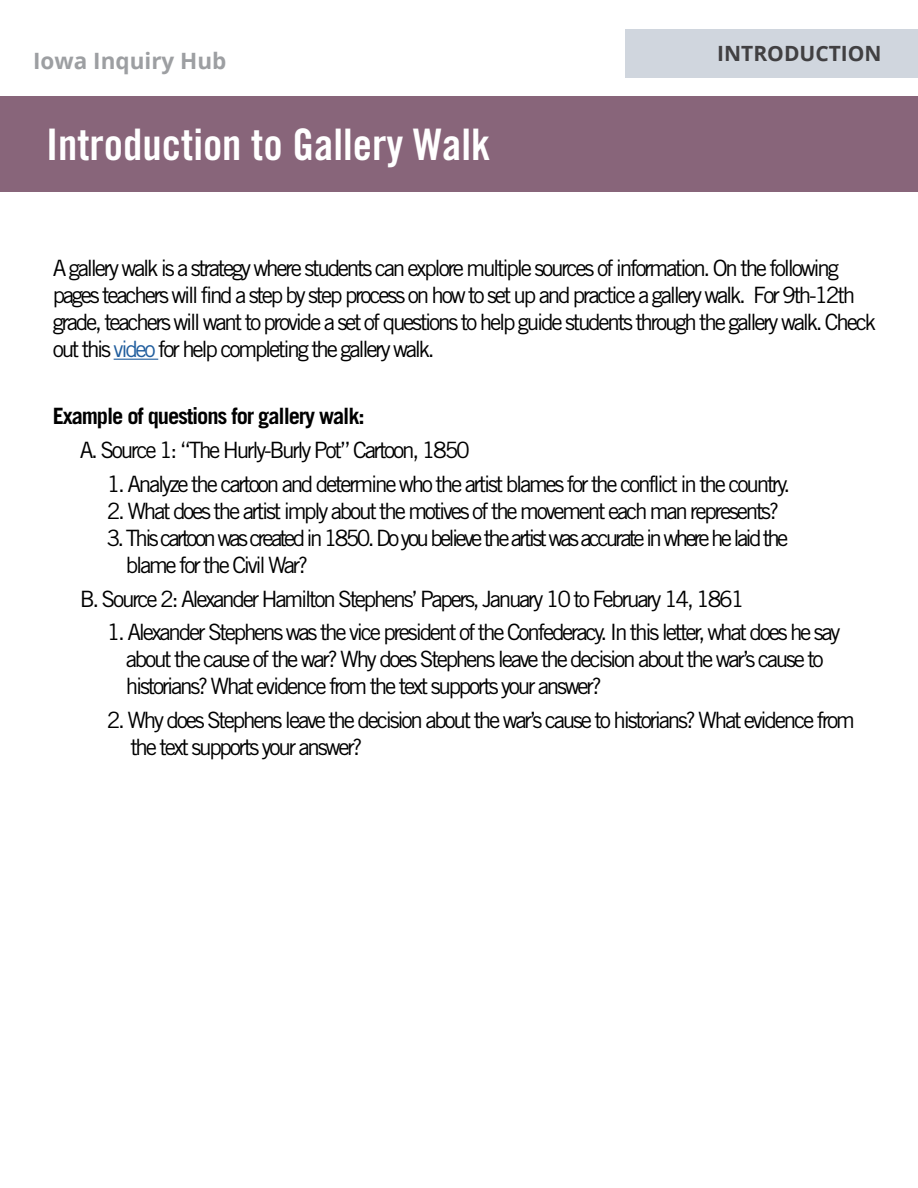
<style>
.page{position:relative;width:918px;height:1188px;background:#fff}
.page>*{position:absolute;margin:0;border:0;box-sizing:border-box;transform-origin:0 0}
.t1{font:43.5px "Trade Gothic LT Std Bd Cn 20";color:#fff}
.t2{font:22.5px/27px "Trade Gothic LT Std";letter-spacing:-.1em;color:#000}
.t3{font:22.5px "Trade Gothic LT Std";letter-spacing:-.125em;color:#000}
.t4{font:700 22.5px "Trade Gothic LT Std";letter-spacing:-.05em;color:#000}
.t5{font:700 22.5px "Open Sans";color:#9d9fa2}
.t6{font:700 21px "Open Sans";color:#414042}
.s1{color:#215e9e}
</style>
<div class="page">
<div style="left:625px;top:29px;width:293px;height:48px;background:#d0d6de"></div>
<div style="left:0;top:96px;width:918px;height:96px;background:#88657a"></div>
<hr style="left:114px;top:359px;width:44px;height:1px;background:#215e9e">
<p class="t5" style="left:33px;top:45px;width:195px">Iowa Inquiry Hub</p>
<p class="t6" style="left:717px;top:39px;width:166px">INTRODUCTION</p>
<h1 class="t1" style="left:46px;top:118px;width:446px">Introduction to Gallery Walk</h1>
<p class="t2" style="left:53px;top:254px;width:825px">A gallery walk is a strategy where students can explore multiple sources of information. On the following pages teachers will find a step by step process on how to set up and practice a gallery walk. For 9th-12th grade, teachers will want to provide a set of questions to help guide students through the gallery walk. Check out this <span class="s1">video</span> for help completing the gallery walk.</p>
<p class="t4" style="left:53px;top:403px;width:314px">Example of questions for gallery walk:</p>
<p class="t2" style="left:80px;top:436px;width:392px">A. Source 1: “The Hurly-Burly Pot” Cartoon, 1850</p>
<p class="t2" style="left:107px;top:470px;width:685px">1. Analyze the cartoon and determine who the artist blames for the conflict in the country.</p>
<p class="t2" style="left:107px;top:497px;width:674px">2. What does the artist imply about the motives of the movement each man represents?</p>
<p class="t3" style="left:107px;top:524px;width:683px">3.This cartoon was created in 1850.Do you believe the artistwas accurate in where he laid the</p>
<p class="t2" style="left:126px;top:551px;width:184px">blame for the Civil War?</p>
<p class="t2" style="left:80px;top:585px;width:666px">B. Source 2: Alexander Hamilton Stephens’ Papers, January 10 to February 14, 1861</p>
<p class="t2" style="left:126px;top:619px;width:716px;text-indent:-19px">1. Alexander Stephens was the vice president of the Confederacy. In this letter, what does he say about the cause of the war? Why does Stephens leave the decision about the war’s cause to historians? What evidence from the text supports your answer?</p>
<p class="t2" style="left:130px;top:706px;width:726px;text-indent:-24px">2. Why does Stephens leave the decision about the war’s cause to historians? What evidence from the text supports your answer?</p>
</div>
